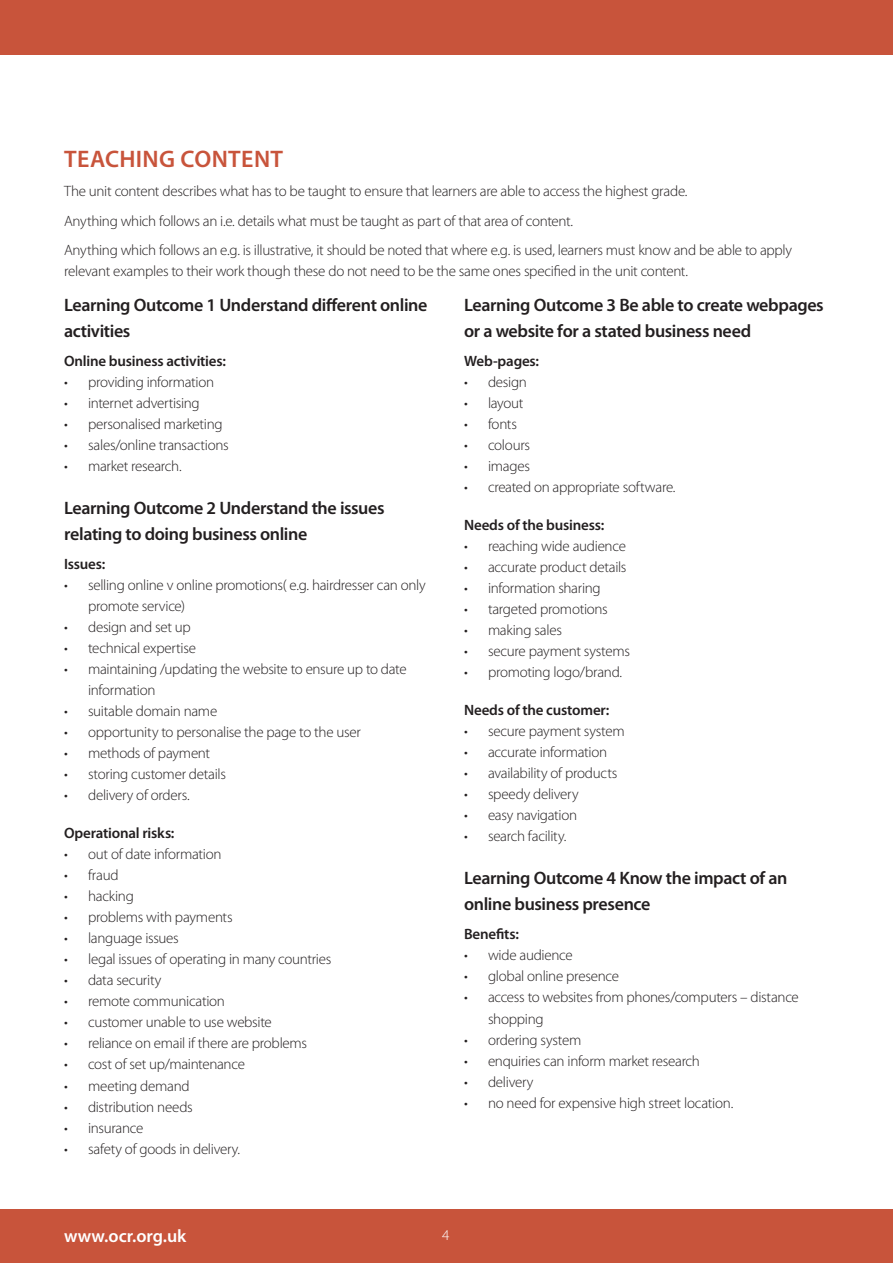
<style>
.page{position:relative;width:893px;height:1263px;background:#fff}
.page>*{position:absolute;margin:0;border:0;box-sizing:border-box;transform-origin:0 0}
.subhead{font:600 24px "Myriad Pro";letter-spacing:.015em;color:#c8543b}
.body{font:600 18px/25.8px "Myriad Pro";letter-spacing:-.02em;color:#231f20}
.t1{font:600 18px "Myriad Pro";color:#fff}
.body-2{font:300 15px/21px "Myriad Pro";letter-spacing:-.02em;color:#231f20}
.body-3{font:600 15px "Myriad Pro";letter-spacing:-.015em;color:#231f20}
.t2{font:300 15px "Myriad Pro";color:#fff}
</style>
<div class="page">
<div style="left:0;top:1209px;width:893px;height:54px;background:#c8543b"></div>
<div style="left:0;top:0;width:893px;height:54px;background:#c8543b"></div>
<p class="subhead" style="left:64px;top:143px;width:220px">TEACHING CONTENT</p>
<p class="body-2" style="left:64px;top:181px;width:625px">The unit content describes what has to be taught to ensure that learners are able to access the highest grade.</p>
<p class="body-2" style="left:64px;top:211px;width:511px">Anything which follows an i.e. details what must be taught as part of that area of content.</p>
<p class="body-2" style="left:64px;top:240px;width:730px">Anything which follows an e.g. is illustrative, it should be noted that where e.g. is used, learners must know and be able to apply relevant examples to their work though these do not need to be the same ones specified in the unit content.</p>
<p class="body" style="left:64px;top:291px;width:365px">Learning Outcome 1 Understand different online activities</p>
<p class="body-3" style="left:64px;top:352px;width:163px">Online business activities:</p>
<p class="body-2" style="left:64px;top:372px;width:152px">• providing information</p>
<p class="body-2" style="left:64px;top:393px;width:137px">• internet advertising</p>
<p class="body-2" style="left:64px;top:414px;width:160px">• personalised marketing</p>
<p class="body-2" style="left:64px;top:435px;width:166px">• sales/online transactions</p>
<p class="body-2" style="left:64px;top:456px;width:119px">• market research.</p>
<p class="body" style="left:64px;top:495px;width:322px">Learning Outcome 2 Understand the issues relating to doing business online</p>
<p class="body-3" style="left:64px;top:555px;width:43px">Issues:</p>
<p class="body-2" style="left:88px;top:575px;width:339px;text-indent:-24px">• selling online v online promotions( e.g. hairdresser can only promote service)</p>
<p class="body-2" style="left:64px;top:617px;width:128px">• design and set up</p>
<p class="body-2" style="left:64px;top:638px;width:133px">• technical expertise</p>
<p class="body-2" style="left:88px;top:659px;width:320px;text-indent:-24px">• maintaining /updating the website to ensure up to date information</p>
<p class="body-2" style="left:64px;top:701px;width:155px">• suitable domain name</p>
<p class="body-2" style="left:64px;top:722px;width:298px">• opportunity to personalise the page to the user</p>
<p class="body-2" style="left:64px;top:743px;width:148px">• methods of payment</p>
<p class="body-2" style="left:64px;top:764px;width:163px">• storing customer details</p>
<p class="body-2" style="left:64px;top:785px;width:127px">• delivery of orders.</p>
<p class="body-3" style="left:64px;top:824px;width:112px">Operational risks:</p>
<p class="body-2" style="left:64px;top:844px;width:159px">• out of date information</p>
<p class="body-2" style="left:64px;top:865px;width:56px">• fraud</p>
<p class="body-2" style="left:64px;top:886px;width:71px">• hacking</p>
<p class="body-2" style="left:64px;top:907px;width:170px">• problems with payments</p>
<p class="body-2" style="left:64px;top:928px;width:116px">• language issues</p>
<p class="body-2" style="left:64px;top:949px;width:269px">• legal issues of operating in many countries</p>
<p class="body-2" style="left:64px;top:970px;width:99px">• data security</p>
<p class="body-2" style="left:64px;top:991px;width:162px">• remote communication</p>
<p class="body-2" style="left:64px;top:1012px;width:209px">• customer unable to use website</p>
<p class="body-2" style="left:64px;top:1033px;width:245px">• reliance on email if there are problems</p>
<p class="body-2" style="left:64px;top:1054px;width:182px">• cost of set up/maintenance</p>
<p class="body-2" style="left:64px;top:1075px;width:127px">• meeting demand</p>
<p class="body-2" style="left:64px;top:1096px;width:130px">• distribution needs</p>
<p class="body-2" style="left:64px;top:1117px;width:81px">• insurance</p>
<p class="body-2" style="left:64px;top:1138px;width:178px">• safety of goods in delivery.</p>
<p class="body" style="left:464px;top:291px;width:361px">Learning Outcome 3 Be able to create webpages or a website for a stated business need</p>
<p class="body-3" style="left:464px;top:352px;width:77px">Web-pages:</p>
<p class="body-2" style="left:464px;top:372px;width:64px">• design</p>
<p class="body-2" style="left:464px;top:393px;width:61px">• layout</p>
<p class="body-2" style="left:464px;top:414px;width:55px">• fonts</p>
<p class="body-2" style="left:464px;top:435px;width:68px">• colours</p>
<p class="body-2" style="left:464px;top:456px;width:67px">• images</p>
<p class="body-2" style="left:464px;top:477px;width:213px">• created on appropriate software.</p>
<p class="body-3" style="left:464px;top:516px;width:142px">Needs of the business:</p>
<p class="body-2" style="left:464px;top:536px;width:163px">• reaching wide audience</p>
<p class="body-2" style="left:464px;top:557px;width:164px">• accurate product details</p>
<p class="body-2" style="left:464px;top:578px;width:138px">• information sharing</p>
<p class="body-2" style="left:464px;top:599px;width:145px">• targeted promotions</p>
<p class="body-2" style="left:464px;top:620px;width:99px">• making sales</p>
<p class="body-2" style="left:464px;top:641px;width:167px">• secure payment systems</p>
<p class="body-2" style="left:464px;top:662px;width:160px">• promoting logo/brand.</p>
<p class="body-3" style="left:464px;top:701px;width:147px">Needs of the customer:</p>
<p class="body-2" style="left:464px;top:721px;width:162px">• secure payment system</p>
<p class="body-2" style="left:464px;top:742px;width:145px">• accurate information</p>
<p class="body-2" style="left:464px;top:763px;width:155px">• availability of products</p>
<p class="body-2" style="left:464px;top:784px;width:116px">• speedy delivery</p>
<p class="body-2" style="left:464px;top:805px;width:115px">• easy navigation</p>
<p class="body-2" style="left:464px;top:826px;width:104px">• search facility.</p>
<p class="body" style="left:464px;top:865px;width:325px">Learning Outcome 4 Know the impact of an online business presence</p>
<p class="body-3" style="left:464px;top:925px;width:56px">Benefits:</p>
<p class="body-2" style="left:464px;top:945px;width:110px">• wide audience</p>
<p class="body-2" style="left:464px;top:966px;width:156px">• global online presence</p>
<p class="body-2" style="left:488px;top:987px;width:312px;text-indent:-24px">• access to websites from phones/computers – distance shopping</p>
<p class="body-2" style="left:464px;top:1029px;width:119px">• ordering system</p>
<p class="body-2" style="left:464px;top:1050px;width:237px">• enquiries can inform market research</p>
<p class="body-2" style="left:464px;top:1071px;width:71px">• delivery</p>
<p class="body-2" style="left:464px;top:1092px;width:271px">• no need for expensive high street location.</p>
<p class="t1" style="left:64px;top:1225px;width:124px">www.ocr.org.uk</p>
<p class="t2" style="left:442px;top:1226px;width:9px">4</p>
</div>
